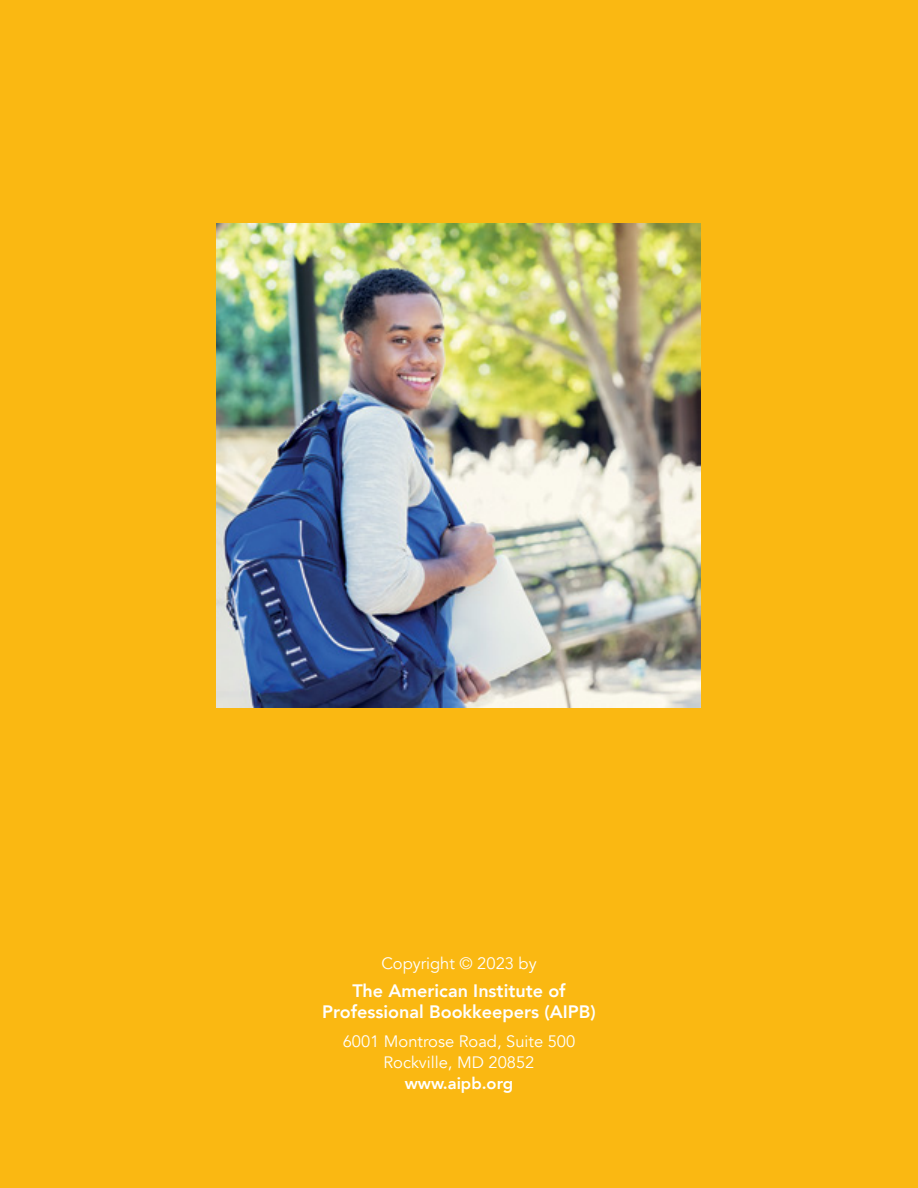
<style>
.page{position:relative;width:918px;height:1188px;background:#fab812}
.page>*{position:absolute;margin:0;border:0;box-sizing:border-box;transform-origin:0 0}
.t1{font:800 18px/21px "Avenir";color:#fff;text-align:center}
.t2{font:16.5px/21px "Avenir";color:#fff;text-align:center}
.t3{font:800 16.5px "Avenir";color:#fff}
</style>
<div class="page">
<img style="left:217px;top:223px;width:484px;height:484px">
<p class="t2" style="left:381px;top:953px;width:157px">Copyright © 2023 by</p>
<p class="t1" style="left:322px;top:980px;width:275px">The American Institute of<br>Professional Bookkeepers (AIPB)</p>
<p class="t2" style="left:343px;top:1031px;width:234px">6001 Montrose Road, Suite 500<br>Rockville, MD 20852</p>
<p class="t3" style="left:405px;top:1070px;width:110px">www.aipb.org</p>
</div>
